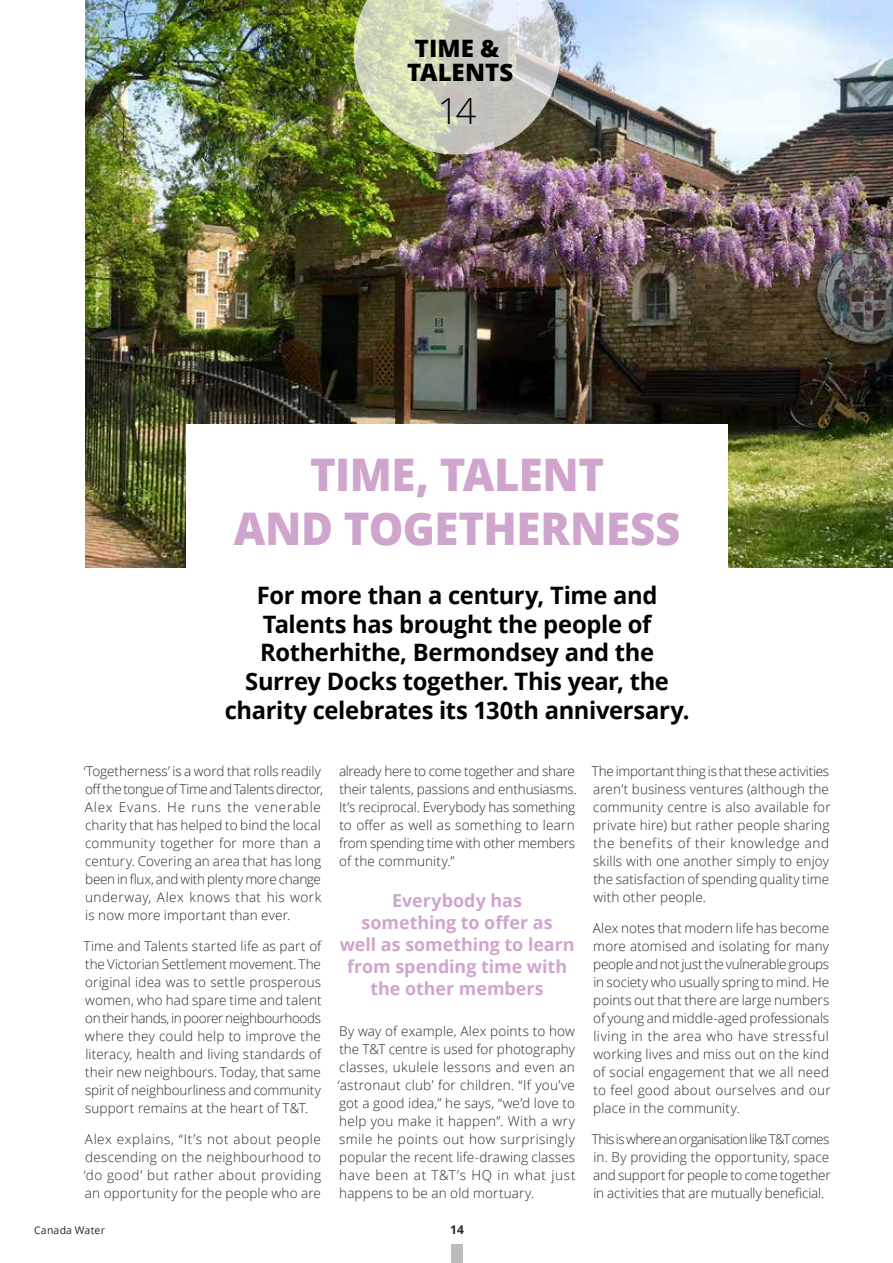
<style>
.page{position:relative;width:893px;height:1263px;background:#fff}
.page>*{position:absolute;margin:0;border:0;box-sizing:border-box;transform-origin:0 0}
.t1{font:800 45px/54px "Open Sans";letter-spacing:-.01em;color:#d0a5cd;text-align:center}
.t2{font:300 36px "Open Sans";color:#000}
.t3{font:700 24px/28.8px "Open Sans";letter-spacing:-.015em;color:#000;text-align:center}
.t4{font:800 24px/24px "Open Sans";letter-spacing:.005em;color:#000;text-align:center}
.t5{font:700 17.85px/21.9px "Open Sans";color:#d0a5cd;text-align:center}
.t6{font:300 13.5px/18px "Open Sans";letter-spacing:.005em;color:#282827;text-align:justify}
.t7{font:700 12px "Open Sans";color:#282827}
.t8{font:10.5px "Open Sans";letter-spacing:.02em;color:#282827}
</style>
<div class="page">
<img style="left:85px;top:0;width:808px;height:568px">
<div style="left:186px;top:424px;width:542px;height:155px;background:#fff"></div>
<div style="left:452px;top:1245px;width:11px;height:18px;background:#bcbcbc"></div>
<img style="left:353px;top:0;width:208px;height:155px">
<h3 class="t4" style="left:407px;top:35px;width:108px">TIME &amp;<br>TALENTS</h3>
<h2 class="t2" style="left:438px;top:86px;width:40px">14</h2>
<h1 class="t1" style="left:234px;top:445px;width:448px">TIME, TALENT<br>AND TOGETHERNESS</h1>
<h3 class="t3" style="left:225px;top:580px;width:466px">For more than a century, Time and Talents has brought the people of Rotherhithe, Bermondsey and the Surrey Docks together. This year, the charity celebrates its 130th anniversary.</h3>
<p class="t6" style="left:84px;top:762px;width:241px;text-align:left">‘Togetherness’ is a word that rolls readily off the tongue of Time and Talents director, Alex Evans. He runs the venerable charity that has helped to bind the local community together for more than a century. Covering an area that has long been in flux, and with plenty more change underway, Alex knows that his work is now more important than ever.</p>
<p class="t6" style="left:84px;top:937px;width:240px">Time and Talents started life as part of the Victorian Settlement movement. The original idea was to settle prosperous women, who had spare time and talent on their hands, in poorer neighbourhoods where they could help to improve the literacy, health and living standards of their new neighbours. Today, that same spirit of neighbourliness and community support remains at the heart of T&amp;T.</p>
<p class="t6" style="left:84px;top:1129px;width:239px">Alex explains, “It’s not about people descending on the neighbourhood to ‘do good’ but rather about providing an opportunity for the people who are</p>
<p class="t6" style="left:339px;top:762px;width:239px;text-align:left">already here to come together and share their talents, passions and enthusiasms.<br>It’s reciprocal. Everybody has something to offer as well as something to learn from spending time with other members of the community.”</p>
<p class="t6" style="left:592px;top:762px;width:240px">The important thing is that these activities aren’t business ventures (although the community centre is also available for private hire) but rather people sharing the benefits of their knowledge and skills with one another simply to enjoy the satisfaction of spending quality time with other people.</p>
<p class="t6" style="left:593px;top:919px;width:239px;text-align:left">Alex notes that modern life has become more atomised and isolating for many people and not just the vulnerable groups in society who usually spring to mind. He points out that there are large numbers of young and middle-aged professionals living in the area who have stressful working lives and miss out on the kind of social engagement that we all need to feel good about ourselves and our place in the community.</p>
<p class="t6" style="left:592px;top:1129px;width:240px">This is where an organisation like T&amp;T comes in. By providing the opportunity, space and support for people to come together in activities that are mutually beneficial.</p>
<h3 class="t5" style="left:340px;top:889px;width:236px">Everybody has<br>something to offer as<br>well as something to learn from spending time with the other members</h3>
<p class="t6" style="left:338px;top:1022px;width:239px">By way of example, Alex points to how the T&amp;T centre is used for photography classes, ukulele lessons and even an ‘astronaut club’ for children. “If you’ve got a good idea,” he says, “we’d love to help you make it happen”. With a wry smile he points out how surprisingly popular the recent life-drawing classes have been at T&amp;T’s HQ in what just happens to be an old mortuary.</p>
<p class="t8" style="left:34px;top:1223px;width:72px">Canada Water</p>
<p class="t7" style="left:450px;top:1221px;width:15px">14</p>
</div>
